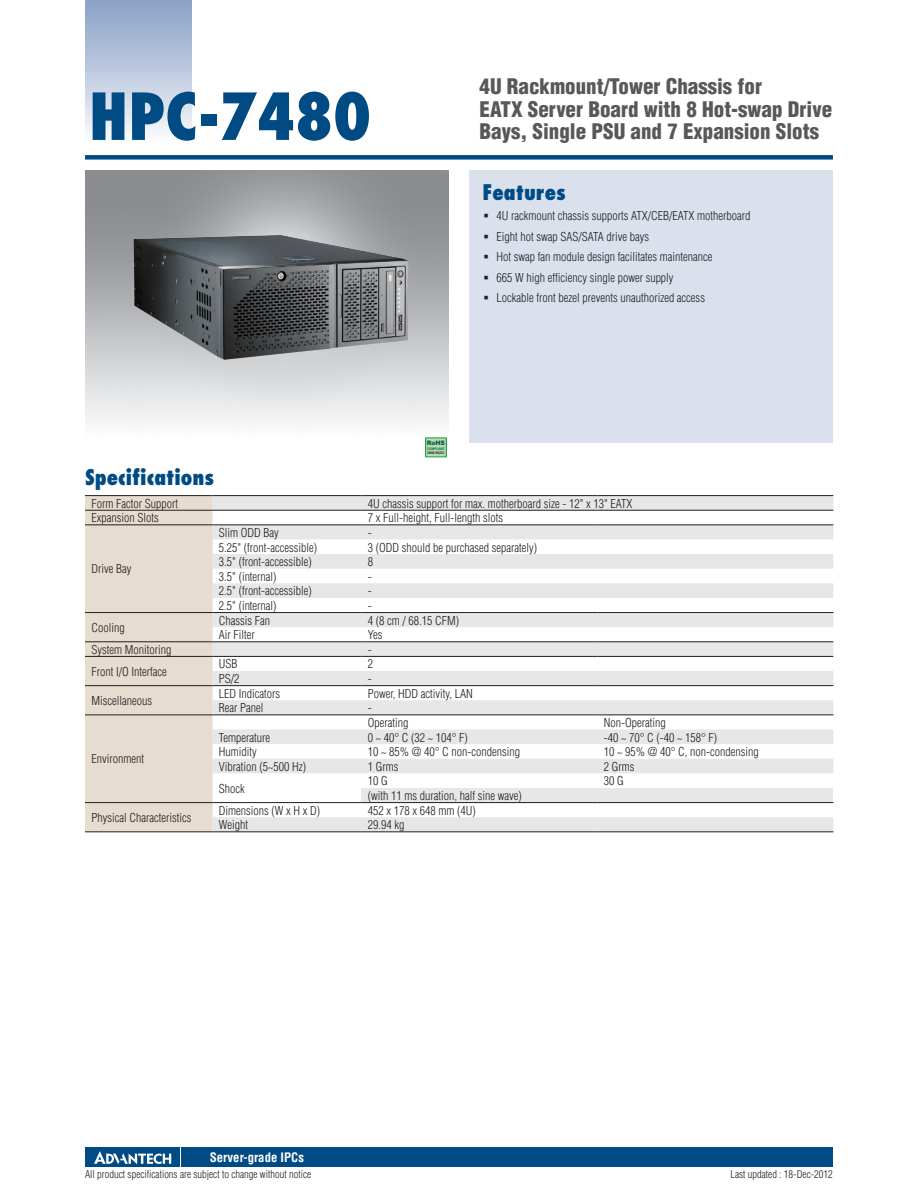
<style>
.page{position:relative;width:918px;height:1188px;background:#fff}
.page>*{position:absolute;margin:0;border:0;box-sizing:border-box;transform-origin:0 0}
.DS_Model_Name_1P{font:800 condensed 63px "Futura";color:#004b84}
.DS_Headline-1P{font:900 condensed 21px/22.5px "Helvetica";color:#57585a}
.DS_Paragraph_Header{font:800 condensed 21px "Futura";color:#004b84}
.t1{font:700 condensed 12.75px "Helvetica";color:#fff}
.DS_Tab-data{font:300 condensed 12px "Helvetica";color:#231f20}
.t2{font:300 condensed 10.5px "Helvetica";color:#231f20}
.t3{font:900 6.15px "Arial";color:#0c5447}
.t4{font:700 condensed 3.3px/4.5px "Helvetica";color:#231f20;scale:1.11 1}
.s1{color:#0c6a39}
</style>
<div class="page">
<div style="left:85px;top:155px;width:748px;height:5px;background:#004b84"></div>
<div style="left:85px;top:0;width:106px;height:143px;background:linear-gradient(to bottom,#879fc5,#fafafd)"></div>
<div style="left:182px;top:1147px;width:651px;height:20px;background:#004b84"></div>
<div style="left:85px;top:1147px;width:95px;height:20px;background:#004b84"></div>
<svg style="left:94px;top:1151px;width:77px;height:13px"></svg>
<div style="left:470px;top:170px;width:363px;height:272px;background:#dae1ed"></div>
<div style="left:85px;top:496px;width:128px;height:335px;background:#e6dccf"></div>
<svg style="left:213px;top:496px;width:620px;height:335px;fill:#edeeef"></svg>
<div style="left:361px;top:788px;width:472px;height:15px;background:#e6e7e9"></div>
<hr style="left:85px;top:802px;width:128px;height:1px;background:#231f20">
<hr style="left:213px;top:802px;width:148px;height:1px;background:#231f20">
<hr style="left:361px;top:802px;width:236px;height:1px;background:#231f20">
<hr style="left:597px;top:802px;width:236px;height:1px;background:#231f20">
<hr style="left:85px;top:715px;width:128px;height:1px;background:#231f20">
<hr style="left:213px;top:715px;width:148px;height:1px;background:#231f20">
<hr style="left:361px;top:715px;width:236px;height:1px;background:#231f20">
<hr style="left:597px;top:715px;width:236px;height:1px;background:#231f20">
<hr style="left:85px;top:495px;width:128px;height:1px;background:#231f20">
<hr style="left:213px;top:495px;width:148px;height:1px;background:#231f20">
<hr style="left:361px;top:495px;width:236px;height:1px;background:#231f20">
<hr style="left:597px;top:495px;width:236px;height:1px;background:#231f20">
<hr style="left:85px;top:510px;width:128px;height:1px;background:#231f20">
<hr style="left:213px;top:510px;width:148px;height:1px;background:#231f20">
<hr style="left:361px;top:510px;width:236px;height:1px;background:#231f20">
<hr style="left:597px;top:510px;width:236px;height:1px;background:#231f20">
<hr style="left:85px;top:524px;width:128px;height:1px;background:#231f20">
<hr style="left:213px;top:524px;width:148px;height:1px;background:#231f20">
<hr style="left:361px;top:524px;width:236px;height:1px;background:#231f20">
<hr style="left:597px;top:524px;width:236px;height:1px;background:#231f20">
<hr style="left:85px;top:612px;width:128px;height:1px;background:#231f20">
<hr style="left:85px;top:641px;width:128px;height:1px;background:#231f20">
<hr style="left:213px;top:612px;width:148px;height:1px;background:#231f20">
<hr style="left:361px;top:612px;width:236px;height:1px;background:#231f20">
<hr style="left:597px;top:612px;width:236px;height:1px;background:#231f20">
<hr style="left:213px;top:641px;width:148px;height:1px;background:#231f20">
<hr style="left:361px;top:641px;width:236px;height:1px;background:#231f20">
<hr style="left:597px;top:641px;width:236px;height:1px;background:#231f20">
<hr style="left:85px;top:656px;width:128px;height:1px;background:#231f20">
<hr style="left:213px;top:656px;width:148px;height:1px;background:#231f20">
<hr style="left:361px;top:656px;width:236px;height:1px;background:#231f20">
<hr style="left:597px;top:656px;width:236px;height:1px;background:#231f20">
<hr style="left:85px;top:685px;width:128px;height:1px;background:#231f20">
<hr style="left:213px;top:685px;width:148px;height:1px;background:#231f20">
<hr style="left:361px;top:685px;width:236px;height:1px;background:#231f20">
<hr style="left:597px;top:685px;width:236px;height:1px;background:#231f20">
<hr style="left:85px;top:831px;width:128px;height:1px;background:#231f20">
<hr style="left:213px;top:831px;width:148px;height:1px;background:#231f20">
<hr style="left:361px;top:831px;width:236px;height:1px;background:#231f20">
<hr style="left:597px;top:831px;width:236px;height:1px;background:#231f20">
<img style="left:134px;top:235px;width:274px;height:125px">
<svg style="left:425px;top:437px;width:22px;height:20px"></svg>
<div style="left:426px;top:438px;width:20px;height:18px;background:#b8dbb4"></div>
<p class="DS_Model_Name_1P" style="left:89px;top:76px;width:284px">HPC-7480</p>
<p class="DS_Headline-1P" style="left:480px;top:75px;width:354px">4U Rackmount/Tower Chassis for<br>EATX Server Board with 8 Hot-swap Drive<br>Bays, Single PSU and 7 Expansion Slots</p>
<h2 class="DS_Paragraph_Header" style="left:482px;top:178px;width:85px">Features</h2>
<p class="DS_Tab-data" style="left:496px;top:209px;width:255px">4U rackmount chassis supports ATX/CEB/EATX motherboard</p>
<p class="DS_Tab-data" style="left:496px;top:229px;width:154px">Eight hot swap SAS/SATA drive bays</p>
<p class="DS_Tab-data" style="left:496px;top:250px;width:217px">Hot swap fan module design facilitates maintenance</p>
<p class="DS_Tab-data" style="left:496px;top:271px;width:179px">665 W high efficiency single power supply</p>
<p class="DS_Tab-data" style="left:496px;top:291px;width:210px">Lockable front bezel prevents unauthorized access</p>
<p class="t3" style="left:427px;top:438px;width:20px">RoHS</p>
<p class="t4" style="left:427px;top:446px;width:17px"><span class="s1">COMPLIANT<br></span>2002/95/EC</p>
<p class="DS_Paragraph_Header" style="left:85px;top:463px;width:131px">Specifications</p>
<p class="DS_Tab-data" style="left:91px;top:496px;width:88px">Form Factor Support</p>
<p class="DS_Tab-data" style="left:368px;top:496px;width:266px">4U chassis support for max. motherboard size - 12" x 13" EATX</p>
<p class="DS_Tab-data" style="left:91px;top:511px;width:69px">Expansion Slots</p>
<p class="DS_Tab-data" style="left:368px;top:511px;width:137px">7 x Full-height, Full-length slots</p>
<p class="DS_Tab-data" style="left:91px;top:562px;width:42px">Drive Bay</p>
<p class="DS_Tab-data" style="left:219px;top:526px;width:62px">Slim ODD Bay</p>
<p class="DS_Tab-data" style="left:368px;top:526px;width:5px">-</p>
<p class="DS_Tab-data" style="left:219px;top:540px;width:100px">5.25" (front-accessible)</p>
<p class="DS_Tab-data" style="left:368px;top:540px;width:171px">3 (ODD should be purchased separately)</p>
<p class="DS_Tab-data" style="left:219px;top:555px;width:95px">3.5" (front-accessible)</p>
<p class="DS_Tab-data" style="left:368px;top:555px;width:7px">8</p>
<p class="DS_Tab-data" style="left:219px;top:569px;width:59px">3.5" (internal)</p>
<p class="DS_Tab-data" style="left:368px;top:569px;width:5px">-</p>
<p class="DS_Tab-data" style="left:219px;top:584px;width:95px">2.5" (front-accessible)</p>
<p class="DS_Tab-data" style="left:368px;top:584px;width:5px">-</p>
<p class="DS_Tab-data" style="left:219px;top:599px;width:59px">2.5" (internal)</p>
<p class="DS_Tab-data" style="left:368px;top:599px;width:5px">-</p>
<p class="DS_Tab-data" style="left:91px;top:621px;width:35px">Cooling</p>
<p class="DS_Tab-data" style="left:219px;top:613px;width:53px">Chassis Fan</p>
<p class="DS_Tab-data" style="left:368px;top:613px;width:93px">4 (8 cm / 68.15 CFM)</p>
<p class="DS_Tab-data" style="left:219px;top:628px;width:37px">Air Filter</p>
<p class="DS_Tab-data" style="left:368px;top:628px;width:16px">Yes</p>
<p class="DS_Tab-data" style="left:91px;top:643px;width:81px">System Monitoring</p>
<p class="DS_Tab-data" style="left:368px;top:643px;width:5px">-</p>
<p class="DS_Tab-data" style="left:91px;top:664px;width:77px">Front I/O Interface</p>
<p class="DS_Tab-data" style="left:219px;top:657px;width:20px">USB</p>
<p class="DS_Tab-data" style="left:368px;top:657px;width:7px">2</p>
<p class="DS_Tab-data" style="left:219px;top:672px;width:22px">PS/2</p>
<p class="DS_Tab-data" style="left:368px;top:672px;width:5px">-</p>
<p class="DS_Tab-data" style="left:91px;top:694px;width:62px">Miscellaneous</p>
<p class="DS_Tab-data" style="left:91px;top:752px;width:54px">Environment</p>
<p class="DS_Tab-data" style="left:91px;top:811px;width:101px">Physical Characteristics</p>
<p class="DS_Tab-data" style="left:219px;top:686px;width:63px">LED Indicators</p>
<p class="DS_Tab-data" style="left:368px;top:686px;width:107px">Power, HDD activity, LAN</p>
<p class="DS_Tab-data" style="left:219px;top:701px;width:46px">Rear Panel</p>
<p class="DS_Tab-data" style="left:368px;top:701px;width:5px">-</p>
<p class="DS_Tab-data" style="left:368px;top:716px;width:42px">Operating</p>
<p class="DS_Tab-data" style="left:604px;top:716px;width:63px">Non-Operating</p>
<p class="DS_Tab-data" style="left:219px;top:730px;width:53px">Temperature</p>
<p class="DS_Tab-data" style="left:368px;top:730px;width:102px">0 ~ 40° C (32 ~ 104° F)</p>
<p class="DS_Tab-data" style="left:604px;top:730px;width:115px">-40 ~ 70° C (-40 ~ 158° F)</p>
<p class="DS_Tab-data" style="left:219px;top:745px;width:39px">Humidity</p>
<p class="DS_Tab-data" style="left:368px;top:745px;width:154px">10 ~ 85% @ 40° C non-condensing</p>
<p class="DS_Tab-data" style="left:604px;top:745px;width:156px">10 ~ 95% @ 40° C, non-condensing</p>
<p class="DS_Tab-data" style="left:219px;top:759px;width:89px">Vibration (5~500 Hz)</p>
<p class="DS_Tab-data" style="left:368px;top:759px;width:32px">1 Grms</p>
<p class="DS_Tab-data" style="left:604px;top:759px;width:32px">2 Grms</p>
<p class="DS_Tab-data" style="left:219px;top:781px;width:27px">Shock</p>
<p class="DS_Tab-data" style="left:368px;top:774px;width:21px">10 G</p>
<p class="DS_Tab-data" style="left:604px;top:774px;width:21px">30 G</p>
<p class="DS_Tab-data" style="left:368px;top:789px;width:155px">(with 11 ms duration, half sine wave)</p>
<p class="DS_Tab-data" style="left:219px;top:803px;width:103px">Dimensions (W x H x D)</p>
<p class="DS_Tab-data" style="left:368px;top:803px;width:109px">452 x 178 x 648 mm (4U)</p>
<p class="DS_Tab-data" style="left:219px;top:818px;width:31px">Weight</p>
<p class="DS_Tab-data" style="left:368px;top:818px;width:38px">29.94 kg</p>
<p class="t1" style="left:210px;top:1150px;width:96px">Server-grade IPCs</p>
<p class="t2" style="left:85px;top:1168px;width:228px">All product specifications are subject to change without notice</p>
<p class="t2" style="left:730px;top:1168px;width:104px">Last updated : 18-Dec-2012</p>
</div>
